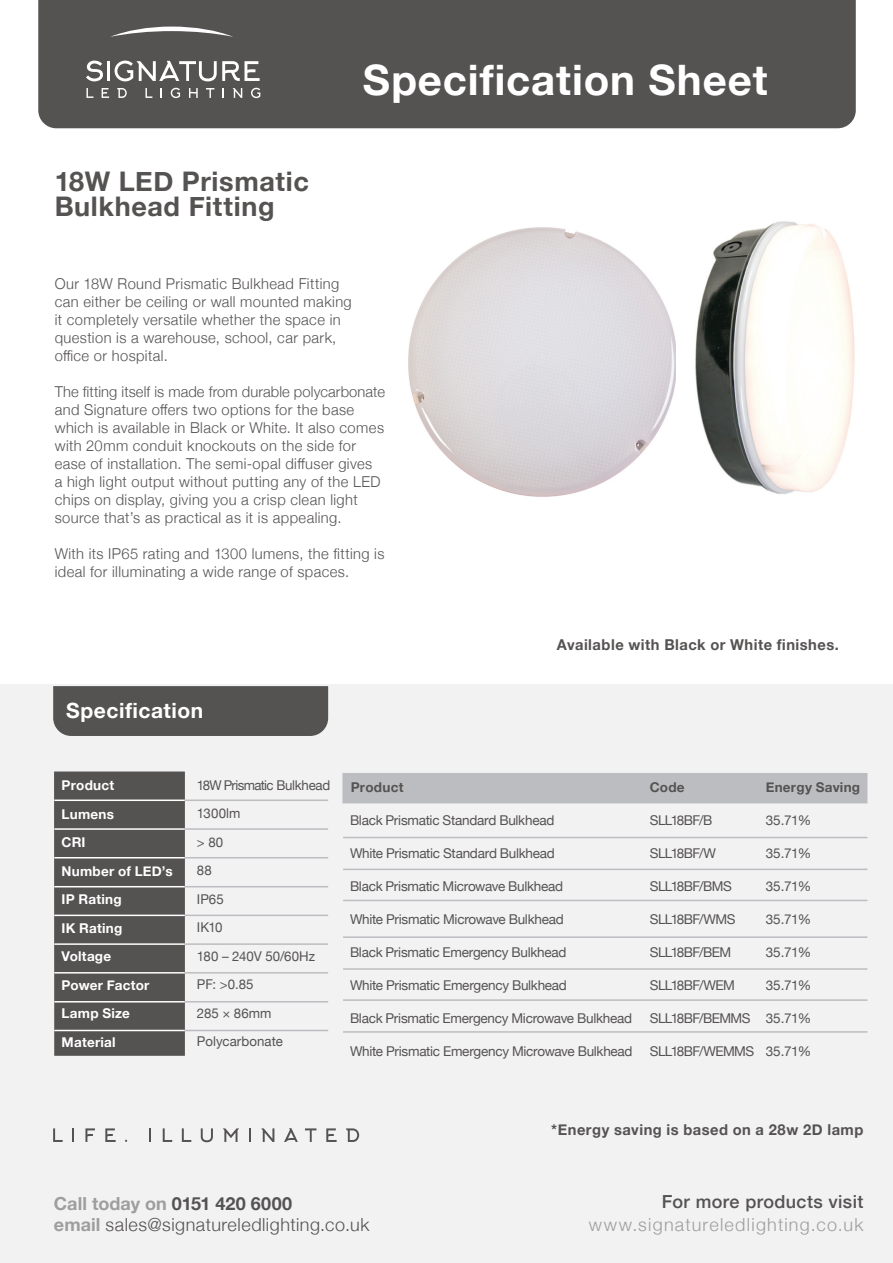
<style>
.page{position:relative;width:893px;height:1263px;background:#fff}
.page>*{position:absolute;margin:0;border:0;box-sizing:border-box;transform-origin:0 0}
.t1{font:700 42px "Helvetica Neue";letter-spacing:.025em;color:#fff}
.t2{font:700 27px/25.5px "Helvetica Neue";letter-spacing:.025em;color:#555252}
.t3{font:700 21px "Helvetica Neue";letter-spacing:.025em;color:#fff}
.t4{font:300 18px/21px "Helvetica Neue";letter-spacing:.03em;color:#555252}
.t5{font:300 18px "Helvetica Neue";letter-spacing:.07em;color:#9f9d9d}
.t6{font:500 18px "Helvetica Neue";letter-spacing:.02em;color:#555252}
.t7{font:300 15px/18px "Helvetica Neue";letter-spacing:.025em;color:#555252}
.t8{font:700 15px "Helvetica Neue";letter-spacing:.035em;color:#555252}
.t9{font:13.5px "Helvetica Neue";letter-spacing:-.02em;color:#555252}
.t10{font:13.5px/28.5px "Helvetica Neue";color:#555252}
.t11{font:700 13.5px/28.5px "Helvetica Neue";letter-spacing:.015em;color:#fff}
.t12{font:13.5px "Helvetica Neue";letter-spacing:-.04em;color:#555252}
.t13{font:13.5px "Helvetica Neue";letter-spacing:-.045em;color:#555252}
.t14{font:700 13.5px "Helvetica Neue";letter-spacing:.02em;color:#555252}
.s1{font-weight:700;color:#9f9d9d}
.s2{font-weight:700}
</style>
<div class="page">
<div style="left:0;top:685px;width:893px;height:578px;background:#f2f2f3"></div>
<svg style="left:53px;top:1128px;width:10px;height:14px"></svg>
<svg style="left:72px;top:1128px;width:2px;height:14px"></svg>
<svg style="left:85px;top:1128px;width:10px;height:14px"></svg>
<svg style="left:105px;top:1128px;width:11px;height:14px"></svg>
<svg style="left:150px;top:1128px;width:1px;height:14px"></svg>
<svg style="left:163px;top:1128px;width:9px;height:14px"></svg>
<svg style="left:182px;top:1128px;width:9px;height:14px"></svg>
<svg style="left:201px;top:1128px;width:12px;height:14px"></svg>
<svg style="left:223px;top:1128px;width:16px;height:14px"></svg>
<svg style="left:249px;top:1128px;width:2px;height:14px"></svg>
<svg style="left:261px;top:1128px;width:13px;height:14px"></svg>
<svg style="left:284px;top:1128px;width:14px;height:14px"></svg>
<svg style="left:305px;top:1128px;width:11px;height:14px"></svg>
<svg style="left:326px;top:1128px;width:11px;height:14px"></svg>
<svg style="left:346px;top:1128px;width:13px;height:14px"></svg>
<div style="left:342px;top:772px;width:525px;height:31px;background:#bcbdc0"></div>
<div style="left:38px;top:0;width:818px;height:128px;background:#555252"></div>
<div style="left:53px;top:686px;width:275px;height:50px;background:#555252"></div>
<hr style="left:343px;top:837px;width:524px;height:1px;background:#bcbdc0">
<hr style="left:343px;top:936px;width:524px;height:2px;background:#bcbdc0">
<hr style="left:343px;top:999px;width:524px;height:2px;background:#bcbdc0">
<hr style="left:343px;top:869px;width:524px;height:1px;background:#bcbdc0">
<hr style="left:343px;top:968px;width:524px;height:2px;background:#bcbdc0">
<hr style="left:343px;top:1031px;width:524px;height:2px;background:#bcbdc0">
<hr style="left:343px;top:900px;width:524px;height:1px;background:#bcbdc0">
<div style="left:54px;top:771px;width:131px;height:285px;background:#555252"></div>
<hr style="left:54px;top:799px;width:131px;height:2px;background:#fff">
<hr style="left:185px;top:799px;width:143px;height:2px;background:#bcbdc0">
<hr style="left:54px;top:915px;width:131px;height:1px;background:#fff">
<hr style="left:185px;top:915px;width:143px;height:1px;background:#bcbdc0">
<hr style="left:54px;top:828px;width:131px;height:2px;background:#fff">
<hr style="left:185px;top:828px;width:143px;height:2px;background:#bcbdc0">
<hr style="left:54px;top:943px;width:131px;height:2px;background:#fff">
<hr style="left:185px;top:943px;width:143px;height:2px;background:#bcbdc0">
<hr style="left:54px;top:886px;width:131px;height:1px;background:#fff">
<hr style="left:185px;top:886px;width:143px;height:1px;background:#bcbdc0">
<hr style="left:54px;top:1001px;width:131px;height:1px;background:#fff">
<hr style="left:185px;top:1001px;width:143px;height:1px;background:#bcbdc0">
<hr style="left:54px;top:857px;width:131px;height:1px;background:#fff">
<hr style="left:185px;top:857px;width:143px;height:1px;background:#bcbdc0">
<hr style="left:54px;top:972px;width:131px;height:1px;background:#fff">
<hr style="left:185px;top:972px;width:143px;height:1px;background:#bcbdc0">
<hr style="left:54px;top:1030px;width:131px;height:1px;background:#fff">
<hr style="left:185px;top:1030px;width:143px;height:1px;background:#bcbdc0">
<svg style="left:86px;top:61px;width:17px;height:20px"></svg>
<hr style="left:107px;top:61px;width:3px;height:20px;background:#fff">
<svg style="left:115px;top:61px;width:145px;height:20px"></svg>
<svg style="left:110px;top:27px;width:123px;height:10px"></svg>
<svg style="left:86px;top:88px;width:7px;height:10px"></svg>
<svg style="left:102px;top:88px;width:7px;height:10px"></svg>
<svg style="left:117px;top:88px;width:10px;height:10px"></svg>
<svg style="left:145px;top:88px;width:7px;height:10px"></svg>
<svg style="left:171px;top:88px;width:9px;height:10px"></svg>
<svg style="left:189px;top:88px;width:9px;height:10px"></svg>
<svg style="left:206px;top:88px;width:8px;height:10px"></svg>
<svg style="left:233px;top:88px;width:9px;height:10px"></svg>
<svg style="left:251px;top:88px;width:9px;height:10px"></svg>
<img style="left:408px;top:227px;width:268px;height:270px">
<img style="left:695px;top:221px;width:160px;height:273px">
<h2 class="t2" style="left:55px;top:169px;width:256px">18W LED Prismatic<br>Bulkhead Fitting</h2>
<h1 class="t1" style="left:363px;top:47px;width:406px">Specification Sheet</h1>
<p class="t7" style="left:55px;top:274px;width:299px">Our 18W Round Prismatic Bulkhead Fitting can either be ceiling or wall mounted making it completely versatile whether the space in question is a warehouse, school, car park, office or hospital.</p>
<p class="t7" style="left:55px;top:382px;width:332px">The fitting itself is made from durable polycarbonate and Signature offers two options for the base which is available in Black or White. It also comes with 20mm conduit knockouts on the side for ease of installation. The semi-opal diffuser gives<br>a high light output without putting any of the LED chips on display, giving you a crisp clean light source that’s as practical as it is appealing.</p>
<p class="t7" style="left:55px;top:544px;width:331px">With its IP65 rating and 1300 lumens, the fitting is ideal for illuminating a wide range of spaces.</p>
<h3 class="t3" style="left:66px;top:694px;width:139px">Specification</h3>
<p class="t8" style="left:557px;top:633px;width:284px">Available with Black or White finishes.</p>
<p class="t11" style="left:62px;top:771px;width:113px">Product<br>Lumens<br>CRI<br>Number of LED’s<br>IP Rating<br>IK Rating<br>Voltage<br>Power Factor<br>Lamp Size<br>Material</p>
<p class="t10" style="left:197px;top:772px;width:135px">18W Prismatic Bulkhead<br>1300lm<br>&gt; 80<br>88<br>IP65<br>IK10<br>180 – 240V 50/60Hz<br>PF: &gt;0.85<br>285 × 86mm<br>Polycarbonate</p>
<p class="t14" style="left:351px;top:777px;width:54px">Product</p>
<p class="t9" style="left:350px;top:811px;width:206px">Black Prismatic Standard Bulkhead</p>
<p class="t9" style="left:350px;top:844px;width:206px">White Prismatic Standard Bulkhead</p>
<p class="t9" style="left:350px;top:877px;width:215px">Black Prismatic Microwave Bulkhead</p>
<p class="t9" style="left:350px;top:910px;width:215px">White Prismatic Microwave Bulkhead</p>
<p class="t9" style="left:350px;top:943px;width:218px">Black Prismatic Emergency Bulkhead</p>
<p class="t9" style="left:350px;top:976px;width:218px">White Prismatic Emergency Bulkhead</p>
<p class="t9" style="left:350px;top:1009px;width:284px">Black Prismatic Emergency Microwave Bulkhead</p>
<p class="t9" style="left:350px;top:1042px;width:284px">White Prismatic Emergency Microwave Bulkhead</p>
<p class="t14" style="left:650px;top:777px;width:36px">Code</p>
<p class="t12" style="left:650px;top:811px;width:64px">SLL18BF/B</p>
<p class="t12" style="left:650px;top:844px;width:68px">SLL18BF/W</p>
<p class="t12" style="left:650px;top:877px;width:84px">SLL18BF/BMS</p>
<p class="t12" style="left:650px;top:910px;width:87px">SLL18BF/WMS</p>
<p class="t12" style="left:650px;top:943px;width:83px">SLL18BF/BEM</p>
<p class="t13" style="left:650px;top:976px;width:87px">SLL18BF/WEM</p>
<p class="t12" style="left:650px;top:1009px;width:102px">SLL18BF/BEMMS</p>
<p class="t13" style="left:650px;top:1042px;width:106px">SLL18BF/WEMMS</p>
<p class="t14" style="left:766px;top:777px;width:96px">Energy Saving</p>
<p class="t9" style="left:766px;top:811px;width:47px">35.71%</p>
<p class="t9" style="left:766px;top:844px;width:47px">35.71%</p>
<p class="t9" style="left:766px;top:877px;width:47px">35.71%</p>
<p class="t9" style="left:766px;top:910px;width:47px">35.71%</p>
<p class="t9" style="left:766px;top:943px;width:47px">35.71%</p>
<p class="t9" style="left:766px;top:976px;width:47px">35.71%</p>
<p class="t9" style="left:766px;top:1009px;width:47px">35.71%</p>
<p class="t9" style="left:766px;top:1042px;width:47px">35.71%</p>
<p class="t8" style="left:551px;top:1118px;width:314px">*Energy saving is based on a 28w 2D lamp</p>
<p class="t4" style="left:54px;top:1191px;width:317px"><span class="s1">Call today on</span> <span class="s2">0151 420 6000<br></span><span class="s1">email</span> sales@signatureledlighting.co.uk</p>
<p class="t6" style="left:662px;top:1187px;width:203px">For more products visit</p>
<p class="t5" style="left:589px;top:1210px;width:276px">www.signatureledlighting.co.uk</p>
</div>
